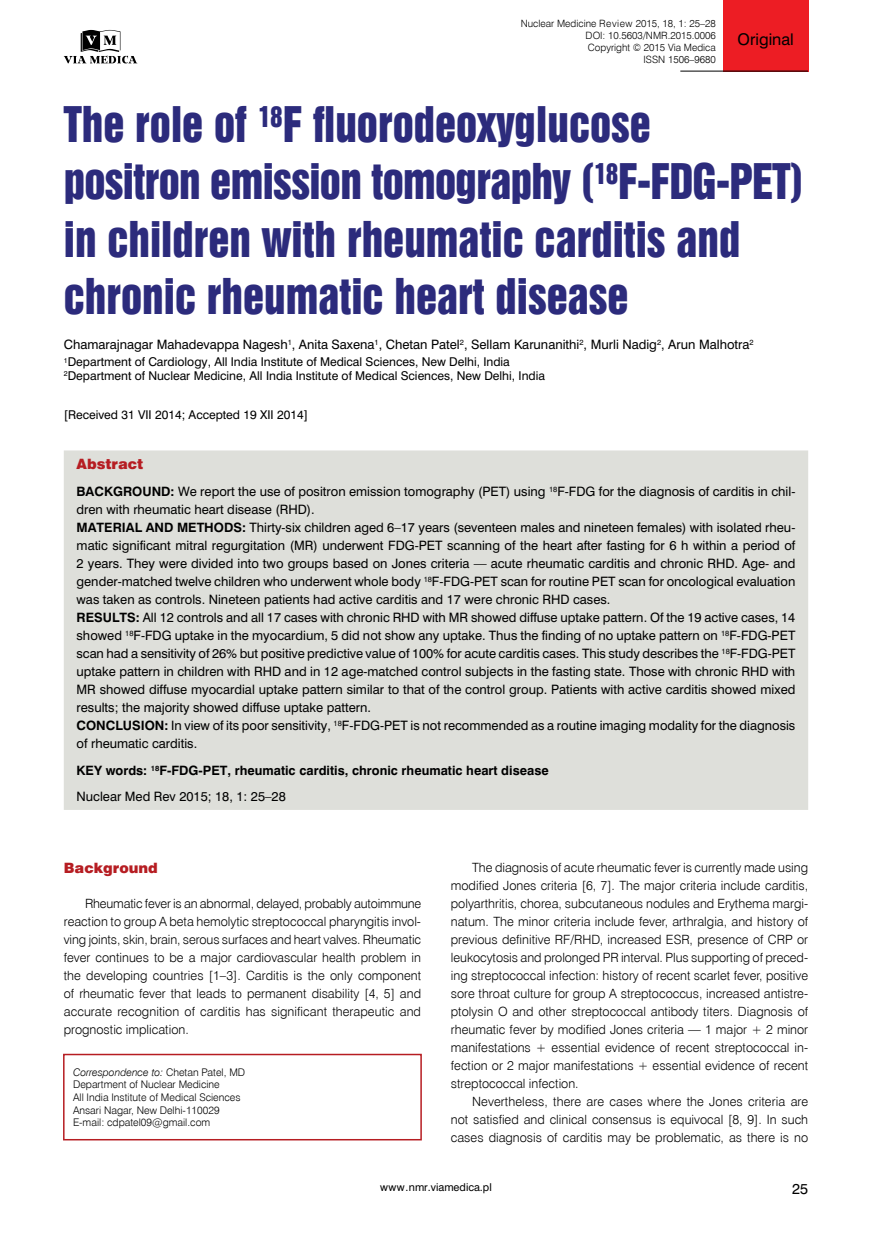
<style>
.page{position:relative;width:872px;height:1234px;background:#fff}
.page>*{position:absolute;margin:0;border:0;box-sizing:border-box;transform-origin:0 0}
.t1{font:45px/57px "Swis 921 EU";color:#2c2b7c;scale:.96 1}
.t2{font:15px "Swis 721 PL";color:#000}
.t3{font:14.25px "Swis 721 Blk EU";color:#b61d22}
.t4{font:13.5px "Swis 721 PL";color:#000}
.t5{font:12.75px/18px "Swis 721 Lt EU";color:#000;text-align:justify}
.t6{font:12px/18px "Swis 721 PL";color:#000}
.t7{font:700 12px "Swis 721 PL";color:#000}
.t8{font:11.25px/13.5px "Swis 721 PL";color:#000}
.t9{font:10.5px/12.6px "Swis 721 Lt EU";color:#000}
.t10{font:10.05px/12px "Swis 721 Lt EU";color:#000;text-align:right}
.t11{font:10.05px "Swis 721 PL";color:#000}
.s1{font-weight:700}
.s2{font-style:italic}
</style>
<div class="page">
<svg style="left:64px;top:30px;width:73px;height:34px"></svg>
<div style="left:723px;top:0;width:85px;height:71px;background:#ed1d24"></div>
<hr style="left:680px;top:71px;width:128px;height:1px;background:#000">
<div style="left:63px;top:1053px;width:359px;height:87px;border:2px solid #b61d22"></div>
<div style="left:64px;top:450px;width:744px;height:359px;background:#dedfda"></div>
<p class="t10" style="left:521px;top:18px;width:196px">Nuclear Medicine Review 2015, 18, 1: 25–28<br>DOI: 10.5603/NMR.2015.0006<br>Copyright © 2015 Via Medica<br>ISSN 1506–9680</p>
<p class="t2" style="left:737px;top:30px;width:58px">Original</p>
<h1 class="t1" style="left:64px;top:96px;width:772px">The role of <sup>18</sup>F fluorodeoxyglucose<br>positron emission tomography (<sup>18</sup>F-FDG-PET) in children with rheumatic carditis and chronic rheumatic heart disease</h1>
<p class="t6" style="left:64px;top:335px;width:691px">Chamarajnagar Mahadevappa Nagesh<sup>1</sup>, Anita Saxena<sup>1</sup>, Chetan Patel<sup>2</sup>, Sellam Karunanithi<sup>2</sup>, Murli Nadig<sup>2</sup>, Arun Malhotra<sup>2</sup></p>
<p class="t8" style="left:64px;top:355px;width:483px"><sup>1</sup>Department of Cardiology, All India Institute of Medical Sciences, New Delhi, India<br><sup>2</sup>Department of Nuclear Medicine, All India Institute of Medical Sciences, New Delhi, India</p>
<p class="t8" style="left:64px;top:407px;width:246px">[Received 31 VII 2014; Accepted 19 XII 2014]</p>
<p class="t3" style="left:77px;top:455px;width:68px">Abstract</p>
<p class="t6" style="left:77px;top:482px;width:720px"><span class="s1">BACKGROUND:</span> We report the use of positron emission tomography (PET) using <sup>18</sup>F-FDG for the diagnosis of carditis in chil&shy;dren with rheumatic heart disease (RHD).<br><span class="s1">MATERIAL AND METHODS:</span> Thirty-six children aged 6–17 years (seventeen males and nineteen females) with isolated rheu&shy;matic significant mitral regurgitation (MR) underwent FDG-PET scanning of the heart after fasting for 6 h within a period of 2 years. They were divided into two groups based on Jones criteria — acute rheumatic carditis and chronic RHD. Age- and gender-matched twelve children who underwent whole body <sup>18</sup>F-FDG-PET scan for routine PET scan for oncological evaluation was taken as controls. Nineteen patients had active carditis and 17 were chronic RHD cases.</p>
<p class="t7" style="left:77px;top:609px;width:19px">Results</p>
<p class="t6" style="left:77px;top:608px;width:720px;text-align:justify;text-indent:59px"><span class="s1">:</span> All 12 controls and all 17 cases with chronic RHD with MR showed diffuse uptake pattern. Of the 19 active cases, 14 showed <sup>18</sup>F-FDG uptake in the myocardium, 5 did not show any uptake. Thus the finding of no uptake pattern on <sup>18</sup>F-FDG-PET scan had a sensitivity of 26% but positive predictive value of 100% for acute carditis cases. This study describes the <sup>18</sup>F-FDG-PET uptake pattern in children with RHD and in 12 age-matched control subjects in the fasting state. Those with chronic RHD with MR showed diffuse myocardial uptake pattern similar to that of the control group. Patients with active carditis showed mixed results; the majority showed diffuse uptake pattern.</p>
<p class="t7" style="left:77px;top:717px;width:20px">Conclusion</p>
<p class="t6" style="left:77px;top:716px;width:720px;text-indent:88px"><span class="s1">:</span> In view of its poor sensitivity, <sup>18</sup>F-FDG-PET is not recommended as a routine imaging modality for the diagnosis of rheumatic carditis.</p>
<p class="t7" style="left:77px;top:762px;width:474px">KEY words: <sup>18</sup>F-FDG-PET, rheumatic carditis, chronic rheumatic heart disease</p>
<p class="t6" style="left:77px;top:787px;width:211px">Nuclear Med Rev 2015; 18, 1: 25–28</p>
<p class="t3" style="left:64px;top:858px;width:96px">Background</p>
<p class="t5" style="left:64px;top:894px;width:359px;text-indent:21px">Rheumatic fever is an abnormal, delayed, probably autoimmune reaction to group A beta hemolytic streptococcal pharyngitis invol&shy;ving joints, skin, brain, serous surfaces and heart valves. Rheumatic fever continues to be a major cardiovascular health problem in the developing countries [1–3]. Carditis is the only component of rheumatic fever that leads to permanent disability [4, 5] and accurate recognition of carditis has significant therapeutic and prognostic implication.</p>
<p class="t9" style="left:73px;top:1065px;width:174px"><span class="s2">Correspondence to:</span> Chetan Patel, MD Department of Nuclear Medicine<br>All India Institute of Medical Sciences Ansari Nagar, New Delhi-110029<br>E-mail: cdpatel09@gmail.com</p>
<p class="t5" style="left:451px;top:858px;width:359px;text-indent:21px">The diagnosis of acute rheumatic fever is currently made using modified Jones criteria [6, 7]. The major criteria include carditis, polyarthritis, chorea, subcutaneous nodules and Erythema margi&shy;natum. The minor criteria include fever, arthralgia, and history of previous definitive RF/RHD, increased ESR, presence of CRP or leukocytosis and prolonged PR interval. Plus supporting of preced&shy;ing streptococcal infection: history of recent scarlet fever, positive sore throat culture for group A streptococcus, increased antistre&shy;ptolysin O and other streptococcal antibody titers. Diagnosis of rheumatic fever by modified Jones criteria — 1 major + 2 minor manifestations + essential evidence of recent streptococcal in&shy;fection or 2 major manifestations + essential evidence of recent streptococcal infection.</p>
<p class="t5" style="left:451px;top:1092px;width:359px;text-indent:21px">Nevertheless, there are cases where the Jones criteria are not satisfied and clinical consensus is equivocal [8, 9]. In such cases diagnosis of carditis may be problematic, as there is no</p>
<p class="t11" style="left:380px;top:1180px;width:113px">www.nmr.viamedica.pl</p>
<p class="t4" style="left:792px;top:1179px;width:17px">25</p>
</div>
